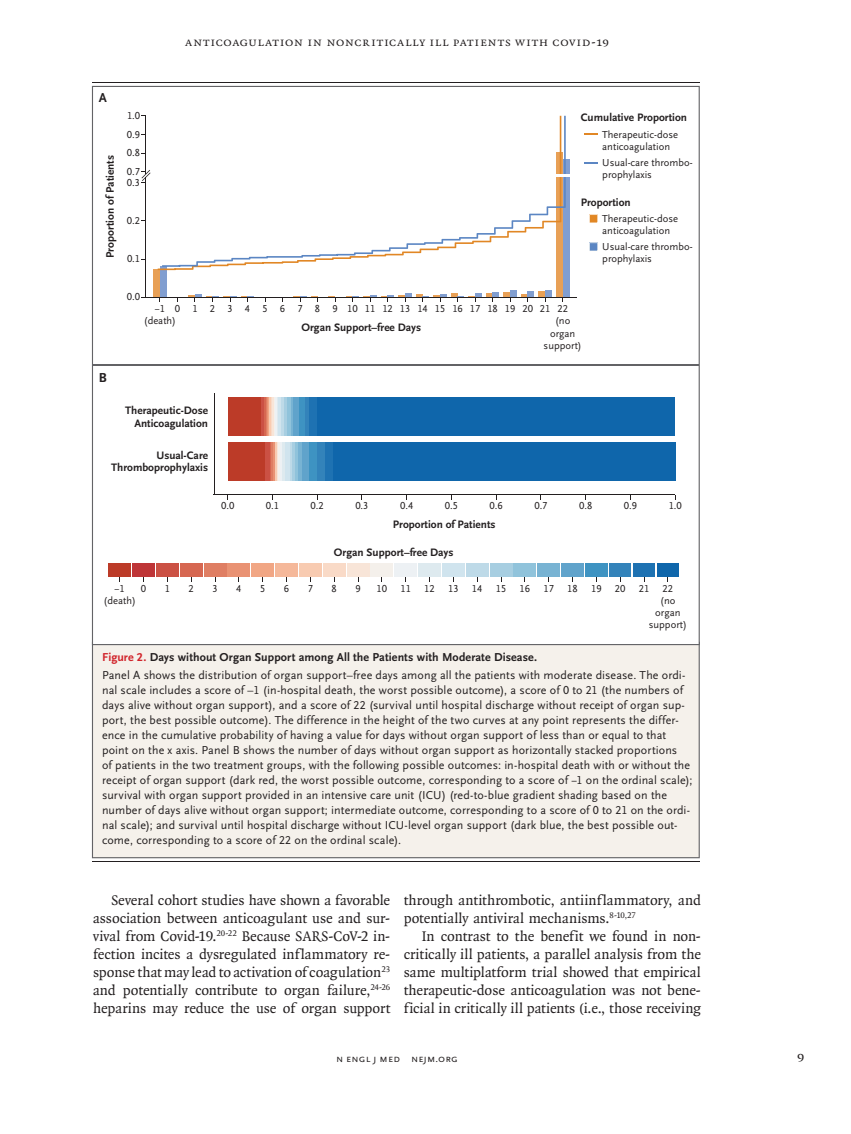
<style>
.page{position:relative;width:851px;height:1134px;background:#fff}
.page>*{position:absolute;margin:0;border:0;box-sizing:border-box;transform-origin:0 0}
.t1{font:15px/18px "OTNEJM Quadraat";color:#231f20;text-align:justify}
.t2{font:14.25px "OTNEJM Quadraat Cap";color:#231f20}
.t3{font:700 13.5px "OTNEJM Scala Sans LF";color:#231f20}
.t4{font:12.75px "OTNEJM Quadraat Small Cap";letter-spacing:.05em;color:#231f20}
.t5{font:12px/15px "OTNEJM Scala Sans LF";letter-spacing:.01em;color:#231f20}
.t6{font:700 11.25px/12.8px "OTNEJM Scala Sans LF";color:#231f20;text-align:right}
.t7{font:10.8px "OTNEJM Scala Sans LF Cap";letter-spacing:.01em;color:#231f20}
.t8{font:10.5px/12px "OTNEJM Scala Sans LF";color:#231f20}
.s1{font-weight:700;color:#d1232a}
.s2{font-weight:700}
</style>
<div class="page">
<hr style="left:92px;top:861px;width:607px;height:1px;background:#231f20">
<hr style="left:92px;top:82px;width:607px;height:1px;background:#231f20">
<div style="left:92px;top:645px;width:607px;height:213px;background:#f5f1eb"></div>
<svg style="left:92px;top:86px;width:607px;height:559px"></svg>
<p class="t4" style="left:185px;top:35px;width:425px">Anticoagulation in Noncritically Ill Patients with Covid-19</p>
<p class="t3" style="left:99px;top:91px;width:10px">A</p>
<p class="t6" style="left:104px;top:258px;width:104px;rotate:-90deg">Proportion of Patients</p>
<p class="t8" style="left:127px;top:110px;width:15px">1.0</p>
<p class="t8" style="left:127px;top:147px;width:15px">0.8</p>
<p class="t8" style="left:127px;top:128px;width:15px">0.9</p>
<p class="t8" style="left:127px;top:166px;width:15px;line-height:10.6px">0.7<br>0.3</p>
<p class="t8" style="left:127px;top:215px;width:15px">0.2</p>
<p class="t8" style="left:127px;top:253px;width:15px">0.1</p>
<p class="t6" style="left:580px;top:112px;width:108px">Cumulative Proportion</p>
<p class="t8" style="left:602px;top:129px;width:77px">Therapeutic-dose anticoagulation</p>
<p class="t8" style="left:602px;top:157px;width:92px">Usual-care thrombo&shy;prophylaxis</p>
<p class="t6" style="left:580px;top:196px;width:51px">Proportion</p>
<p class="t8" style="left:602px;top:213px;width:77px">Therapeutic-dose anticoagulation</p>
<p class="t8" style="left:602px;top:241px;width:92px">Usual-care thrombo&shy;prophylaxis</p>
<p class="t3" style="left:99px;top:370px;width:10px">B</p>
<p class="t8" style="left:127px;top:291px;width:15px">0.0</p>
<p class="t8" style="left:144px;top:303px;width:34px;text-align:center">−1 (death)</p>
<p class="t8" style="left:175px;top:303px;width:359px">0 1 2 3 4 5 6 7 8 9 1011121314151617181920</p>
<p class="t8" style="left:543px;top:303px;width:40px;text-align:center">22<br>(no organ support)</p>
<p class="t8" style="left:540px;top:303px;width:12px">21</p>
<p class="t6" style="left:301px;top:321px;width:121px">Organ Support–free Days</p>
<p class="t6" style="left:125px;top:404px;width:84px">Therapeutic-Dose<br>Anticoagulation</p>
<p class="t6" style="left:111px;top:449px;width:98px">Usual-Care<br>Thromboprophylaxis</p>
<p class="t8" style="left:221px;top:500px;width:15px">0.0</p>
<p class="t8" style="left:266px;top:500px;width:15px">0.1</p>
<p class="t8" style="left:310px;top:500px;width:15px">0.2</p>
<p class="t8" style="left:355px;top:500px;width:15px">0.3</p>
<p class="t8" style="left:400px;top:500px;width:15px">0.4</p>
<p class="t8" style="left:445px;top:500px;width:15px">0.5</p>
<p class="t8" style="left:489px;top:500px;width:15px">0.6</p>
<p class="t8" style="left:534px;top:500px;width:15px">0.7</p>
<p class="t8" style="left:579px;top:500px;width:15px">0.8</p>
<p class="t8" style="left:624px;top:500px;width:15px">0.9</p>
<p class="t8" style="left:668px;top:500px;width:15px">1.0</p>
<p class="t6" style="left:393px;top:519px;width:104px">Proportion of Patients</p>
<p class="t6" style="left:334px;top:546px;width:121px">Organ Support–free Days</p>
<p class="t8" style="left:104px;top:583px;width:34px;text-align:center">−1 (death)</p>
<p class="t8" style="left:141px;top:583px;width:7px">0</p>
<p class="t8" style="left:165px;top:583px;width:7px">1</p>
<p class="t8" style="left:188px;top:583px;width:7px">2</p>
<p class="t8" style="left:212px;top:583px;width:7px">3</p>
<p class="t8" style="left:236px;top:583px;width:7px">4</p>
<p class="t8" style="left:260px;top:583px;width:7px">5</p>
<p class="t8" style="left:284px;top:583px;width:7px">6</p>
<p class="t8" style="left:308px;top:583px;width:7px">7</p>
<p class="t8" style="left:331px;top:583px;width:7px">8</p>
<p class="t8" style="left:355px;top:583px;width:7px">9</p>
<p class="t8" style="left:376px;top:583px;width:12px">10</p>
<p class="t8" style="left:400px;top:583px;width:12px">11</p>
<p class="t8" style="left:424px;top:583px;width:12px">12</p>
<p class="t8" style="left:448px;top:583px;width:12px">13</p>
<p class="t8" style="left:472px;top:583px;width:12px">14</p>
<p class="t8" style="left:495px;top:583px;width:12px">15</p>
<p class="t8" style="left:519px;top:583px;width:12px">16</p>
<p class="t8" style="left:543px;top:583px;width:12px">17</p>
<p class="t8" style="left:567px;top:583px;width:12px">18</p>
<p class="t8" style="left:591px;top:583px;width:12px">19</p>
<p class="t8" style="left:615px;top:583px;width:12px">20</p>
<p class="t8" style="left:638px;top:583px;width:12px">21</p>
<p class="t8" style="left:648px;top:583px;width:40px;text-align:center">22<br>(no organ support)</p>
<p class="t5" style="left:102px;top:648px;width:585px;line-height:18px"><span class="s1">Figure 2.</span> <span class="s2">Days without Organ Support among All the Patients with Moderate Disease.<br></span>Panel A shows the distribution of organ support–free days among all the patients with moderate disease. The ordi-</p>
<p class="t5" style="left:102px;top:683px;width:592px">nal scale includes a score of –1 (in-hospital death, the worst possible outcome), a score of 0 to 21 (the numbers of days alive without organ support), and a score of 22 (survival until hospital discharge without receipt of organ sup&shy;port, the best possible outcome). The difference in the height of the two curves at any point represents the differ&shy;ence in the cumulative probability of having a value for days without organ support of less than or equal to that point on the x axis. Panel B shows the number of days without organ support as horizontally stacked proportions<br>of patients in the two treatment groups, with the following possible outcomes: in-hospital death with or without the receipt of organ support (dark red, the worst possible outcome, corresponding to a score of −1 on the ordinal scale); survival with organ support provided in an intensive care unit (ICU) (red-to-blue gradient shading based on the number of days alive without organ support; intermediate outcome, corresponding to a score of 0 to 21 on the ordi&shy;nal scale); and survival until hospital discharge without ICU-level organ support (dark blue, the best possible out&shy;come, corresponding to a score of 22 on the ordinal scale).</p>
<p class="t1" style="left:93px;top:891px;width:299px;text-indent:18px">Several cohort studies have shown a favorable association between anticoagulant use and sur&shy;vival from Covid-19.<sup>20-22</sup> Because SARS-CoV-2 in&shy;fection incites a dysregulated inflammatory re&shy;sponse that may lead to activation of coagulation<sup>23 </sup>and potentially contribute to organ failure,<sup>24-26 </sup>heparins may reduce the use of organ support</p>
<p class="t1" style="left:403px;top:891px;width:299px">through antithrombotic, antiinflammatory, and potentially antiviral mechanisms.<sup>8-10,27</sup></p>
<p class="t1" style="left:404px;top:927px;width:299px;text-indent:18px">In contrast to the benefit we found in non&shy;critically ill patients, a parallel analysis from the same multiplatform trial showed that empirical therapeutic-dose anticoagulation was not bene&shy;ficial in critically ill patients (i.e., those receiving</p>
<p class="t7" style="left:336px;top:1053px;width:123px">n engl j med nejm.org</p>
<p class="t2" style="left:797px;top:1048px;width:9px">9</p>
</div>
